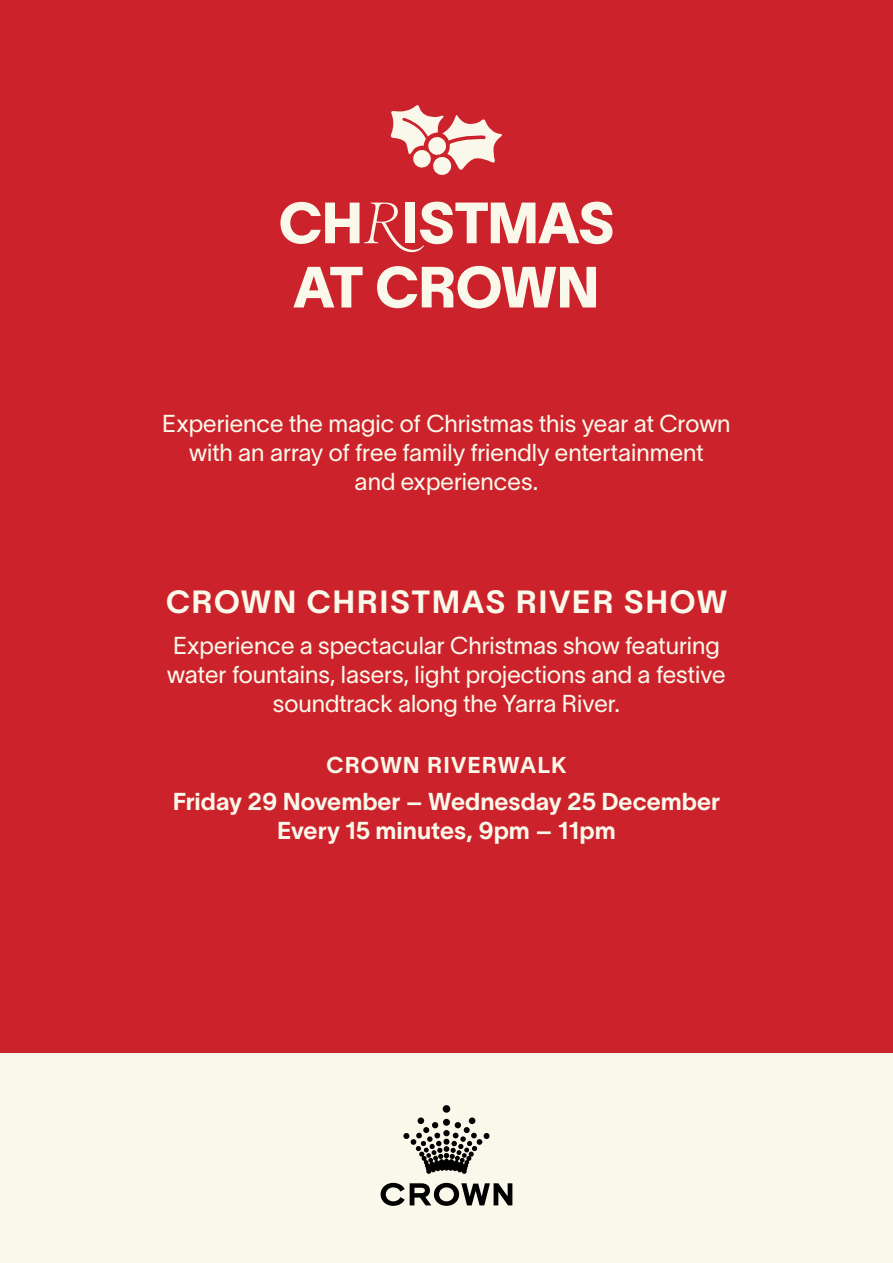
<style>
.page{position:relative;width:893px;height:1263px;background:#faf8ea}
.page>*{position:absolute;margin:0;border:0;box-sizing:border-box;transform-origin:0 0}
.t1{font:700 56.85px/64.2px "Crown Sans";color:#faf8ea}
.t2{font:500 31.5px "Crown Sans";letter-spacing:.05em;color:#faf8ea}
.t3{font:300 24px/28.8px "Crown Sans";color:#faf8ea;text-align:center}
.t4{font:500 24px/28.8px "Crown Sans";color:#faf8ea;text-align:center}
.t5{font:500 22.5px "Crown Sans";letter-spacing:.05em;color:#faf8ea}
</style>
<div class="page">
<div style="left:0;top:0;width:893px;height:1052px;background:#cc222b"></div>
<svg style="left:381px;top:1105px;width:131px;height:101px"></svg>
<svg style="left:390px;top:105px;width:112px;height:70px"></svg>
<h1 class="t1" style="left:279px;top:192px;width:336px">CHRISTMAS<br>AT CROWN</h1>
<p class="t3" style="left:162px;top:408px;width:570px">Experience the magic of Christmas this year at Crown with an array of free family friendly entertainment<br>and experiences.</p>
<h2 class="t2" style="left:166px;top:579px;width:562px">CROWN CHRISTMAS RIVER SHOW</h2>
<p class="t3" style="left:167px;top:630px;width:560px">Experience a spectacular Christmas show featuring water fountains, lasers, light projections and a festive soundtrack along the Yarra River.</p>
<p class="t5" style="left:327px;top:749px;width:241px">CROWN RIVERWALK</p>
<p class="t4" style="left:173px;top:786px;width:549px">Friday 29 November – Wednesday 25 December<br>Every 15 minutes, 9pm – 11pm</p>
</div>
